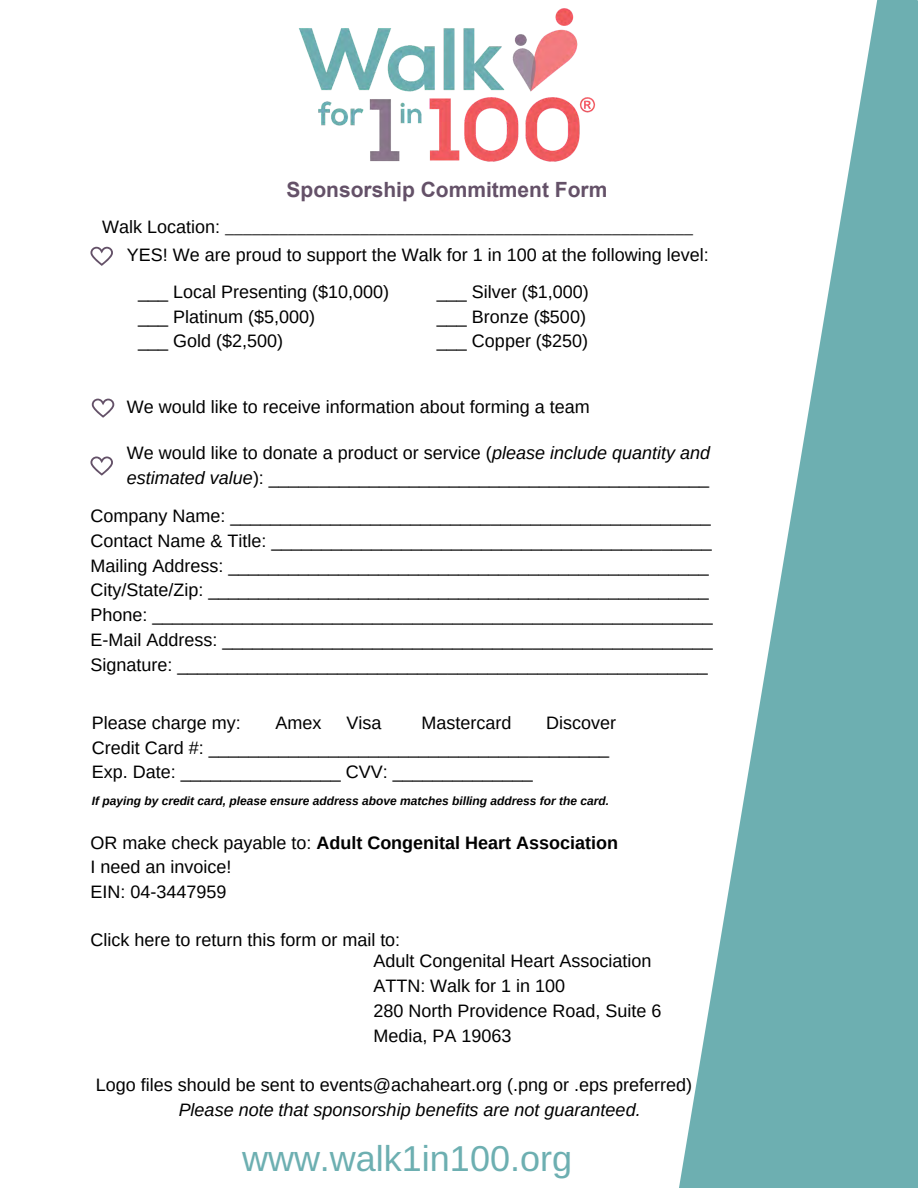
<style>
.page{position:relative;width:918px;height:1188px;background:#fff}
.page>*{position:absolute;margin:0;border:0;box-sizing:border-box;transform-origin:0 0}
.t1{font:36px "Arimo";color:#6dafb1}
.t2{font:700 21px "Arial";color:#645168}
.t3{font:18px/24.8px "Arimo";color:#000}
.t4{font:18px "Myriad Hebrew";color:#000}
.t5{font:italic 18px "Arimo";color:#000}
.t6{font:italic 700 12px "Arimo";color:#000}
.s1{font-family:"Arimo"}
.s2{font-style:italic}
.s3{font-weight:700}
</style>
<div class="page">
<svg style="left:679px;top:0;width:239px;height:1188px;fill:#6dafb1"></svg>
<svg style="left:90px;top:247px;width:23px;height:19px"></svg>
<svg style="left:92px;top:399px;width:22px;height:19px"></svg>
<svg style="left:90px;top:457px;width:23px;height:19px"></svg>
<img style="left:299px;top:8px;width:297px;height:154px">
<p class="t2" style="left:287px;top:174px;width:322px">Sponsorship Commitment Form</p>
<p class="t4" style="left:102px;top:217px;width:592px"><span class="s1">Walk Location:</span> ____________________________________________________</p>
<p class="t3" style="left:138px;top:236px;width:572px;line-height:36.8px;text-indent:-11px">YES! We are proud to support the Walk for 1 in 100 at the following level: ___ Local Presenting ($10,000)</p>
<p class="t3" style="left:138px;top:304px;width:178px">___ Platinum ($5,000) ___ Gold ($2,500)</p>
<p class="t3" style="left:437px;top:279px;width:153px">___ Silver ($1,000) ___ Bronze ($500) ___ Copper ($250)</p>
<p class="t3" style="left:127px;top:394px;width:464px">We would like to receive information about forming a team</p>
<p class="t3" style="left:127px;top:441px;width:585px">We would like to donate a product or service (<span class="s2">please include quantity and estimated value</span>): ____________________________________________</p>
<p class="t3" style="left:90px;top:503px;width:624px">Company Name: ________________________________________________ Contact Name &amp; Title: ____________________________________________ Mailing Address: ________________________________________________ City/State/Zip: __________________________________________________ Phone: ________________________________________________________ E-Mail Address: _________________________________________________ Signature: _____________________________________________________</p>
<p class="t3" style="left:92px;top:710px;width:526px;text-indent:454px">Discover<br>Credit Card #: ________________________________________<br>Exp. Date: ________________ CVV: ______________</p>
<p class="t3" style="left:92px;top:710px;width:150px">Please charge my:</p>
<p class="t3" style="left:276px;top:710px;width:47px">Amex</p>
<p class="t3" style="left:347px;top:710px;width:36px">Visa</p>
<p class="t3" style="left:421px;top:710px;width:91px">Mastercard</p>
<p class="t6" style="left:92px;top:794px;width:519px">If paying by credit card, please ensure address above matches billing address for the card.</p>
<p class="t3" style="left:90px;top:830px;width:529px">OR make check payable to: <span class="s3">Adult Congenital Heart Association<br></span>I need an invoice!<br>EIN: 04-3447959</p>
<p class="t3" style="left:373px;top:929px;width:279px;line-height:21.1px;text-indent:-283px">Click here to return this form or mail to:<br>Adult Congenital Heart Association</p>
<p class="t3" style="left:373px;top:973px;width:289px">ATTN: Walk for 1 in 100<br>280 North Providence Road, Suite 6<br>Media, PA 19063</p>
<p class="t3" style="left:96px;top:1073px;width:598px">Logo files should be sent to events@achaheart.org (.png or .eps preferred)</p>
<p class="t5" style="left:179px;top:1100px;width:463px">Please note that sponsorship benefits are not guaranteed.</p>
<h1 class="t1" style="left:242px;top:1138px;width:332px">www.walk1in100.org</h1>
</div>
